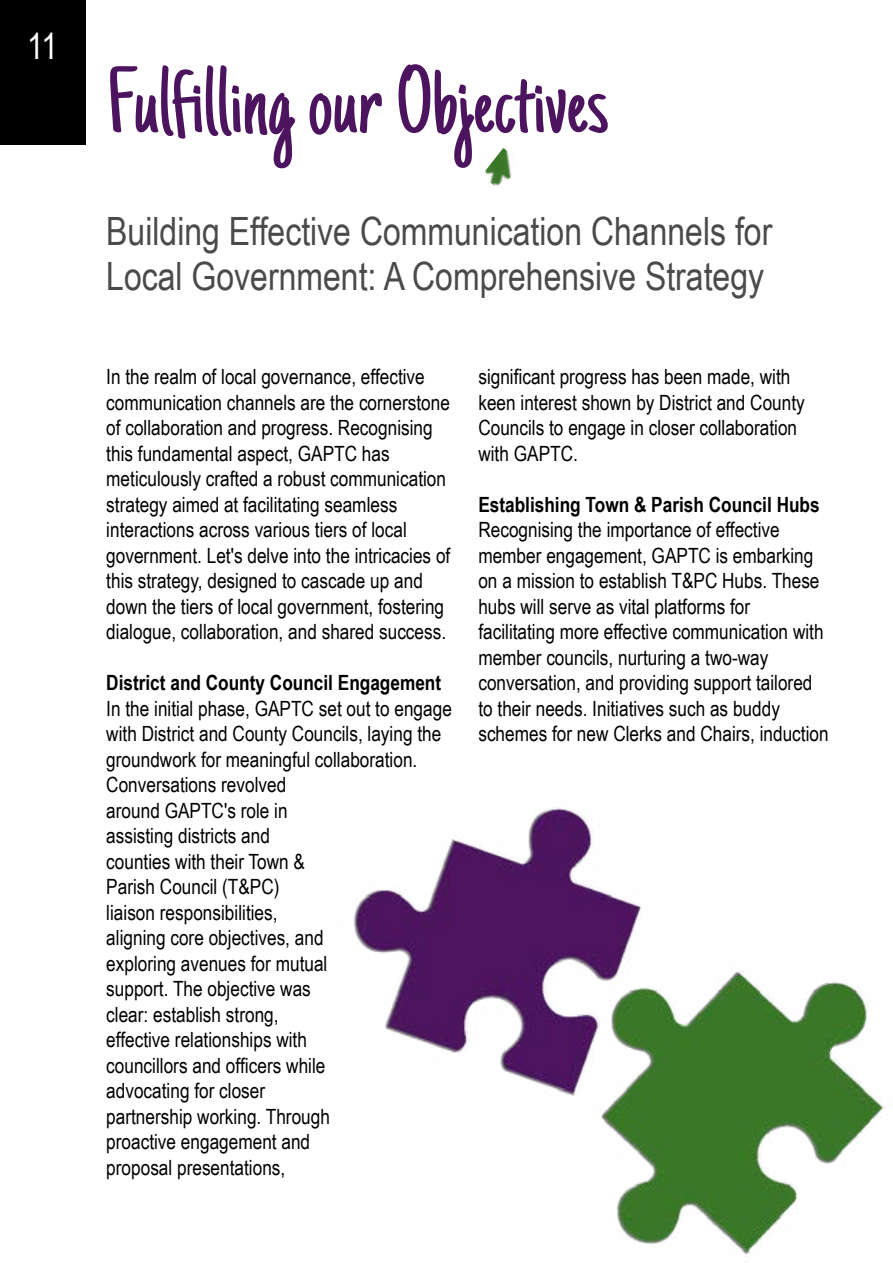
<style>
.page{position:relative;width:893px;height:1263px;background:#fff}
.page>*{position:absolute;margin:0;border:0;box-sizing:border-box;transform-origin:0 0}
.t1{font:97.5px "Just Another Hand";color:#4c145e}
.t2{font:39px/45px "Arial Narrow";color:#4a4a49}
.t3{font:36px "Arial Narrow";color:#fff}
.t4{font:21px/25.5px "Arial Narrow";color:#000}
.t5{font:700 21px "Arial Narrow";color:#000}
</style>
<div class="page">
<div style="left:0;top:0;width:85px;height:145px;background:#000"></div>
<img style="left:353px;top:807px;width:532px;height:448px">
<img style="left:484px;top:148px;width:28px;height:38px">
<h3 class="t3" style="left:27px;top:20px;width:32px">11</h3>
<h1 class="t1" style="left:106px;top:45px;width:503px">Fulfilling our Objectives</h1>
<h2 class="t2" style="left:106px;top:207px;width:668px">Building Effective Communication Channels for<br>Local Government: A Comprehensive Strategy</h2>
<p class="t4" style="left:106px;top:363px;width:346px">In the realm of local governance, effective communication channels are the cornerstone of collaboration and progress. Recognising this fundamental aspect, GAPTC has meticulously crafted a robust communication strategy aimed at facilitating seamless interactions across various tiers of local government. Let's delve into the intricacies of this strategy, designed to cascade up and down the tiers of local government, fostering dialogue, collaboration, and shared success.</p>
<p class="t5" style="left:106px;top:667px;width:336px">District and County Council Engagement</p>
<p class="t4" style="left:106px;top:695px;width:347px">In the initial phase, GAPTC set out to engage with District and County Councils, laying the groundwork for meaningful collaboration.<br>Conversations revolved<br>around GAPTC's role in<br>assisting districts and<br>counties with their Town &amp;<br>Parish Council (T&amp;PC)<br>liaison responsibilities,<br>aligning core objectives, and<br>exploring avenues for mutual<br>support. The objective was<br>clear: establish strong,<br>effective relationships with<br>councillors and officers while<br>advocating for closer<br>partnership working. Through<br>proactive engagement and<br>proposal presentations,</p>
<p class="t4" style="left:478px;top:363px;width:328px">significant progress has been made, with keen interest shown by District and County Councils to engage in closer collaboration with GAPTC.</p>
<p class="t5" style="left:478px;top:488px;width:343px">Establishing Town &amp; Parish Council Hubs</p>
<p class="t4" style="left:478px;top:516px;width:352px">Recognising the importance of effective member engagement, GAPTC is embarking on a mission to establish T&amp;PC Hubs. These hubs will serve as vital platforms for facilitating more effective communication with member councils, nurturing a two-way conversation, and providing support tailored to their needs. Initiatives such as buddy schemes for new Clerks and Chairs, induction</p>
</div>
